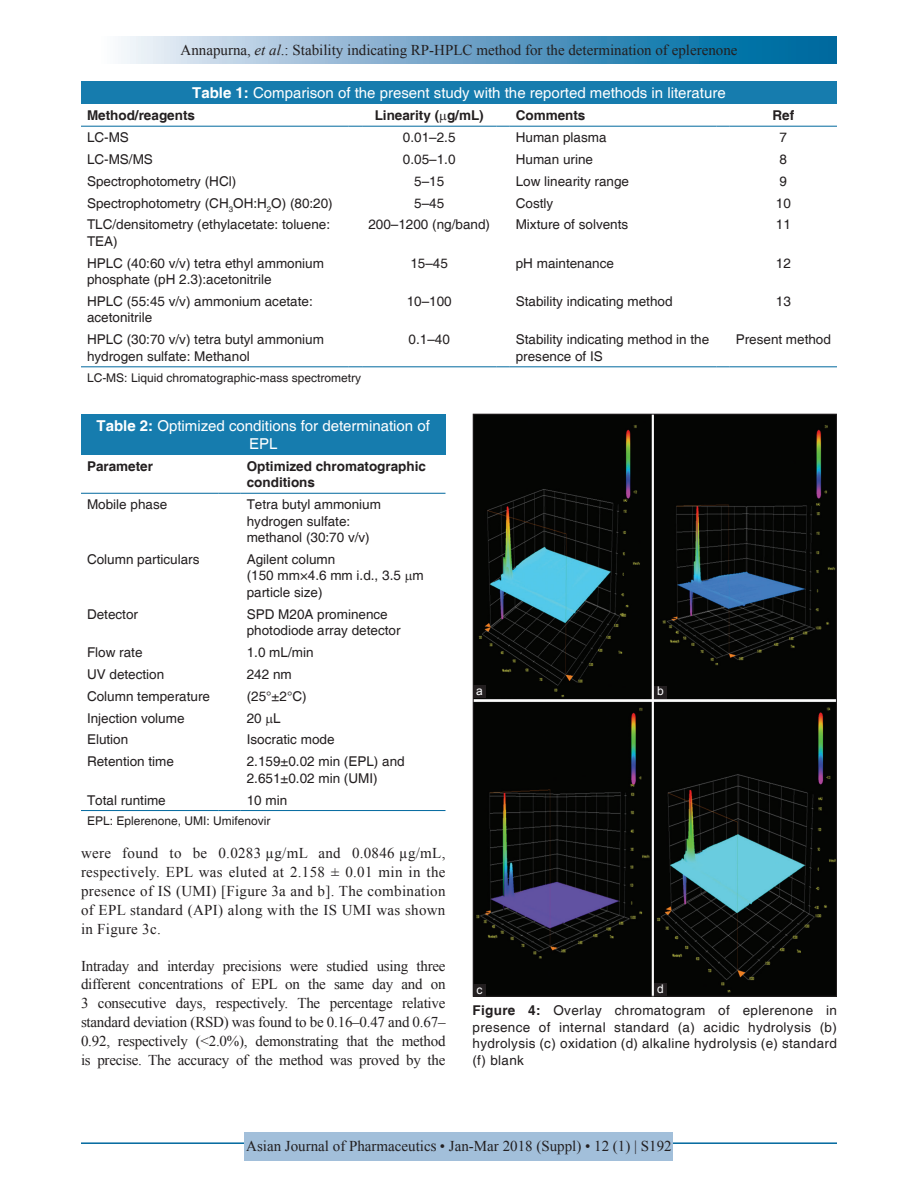
<style>
.page{position:relative;width:918px;height:1188px;background:#fff}
.page>*{position:absolute;margin:0;border:0;box-sizing:border-box;transform-origin:0 0}
.TX{font:15px/18.9px "Times New Roman";color:#231f20;text-align:justify}
.TT{font:15px/18px "Helvetica";color:#fff;text-align:center}
.TB{font:13.5px/16.5px "Helvetica";color:#231f20}
.FGC{font:13.5px/16.5px "Helvetica";letter-spacing:.025em;color:#231f20;text-align:justify}
.TBL{font:13.5px/16.5px "Helvetica";color:#231f20}
.TCH{font:700 13.5px/16.5px "Helvetica";color:#231f20}
.TFN{font:12px "Helvetica";color:#231f20}
.LABEL{font:12px "Arial";color:#fff}
.s1{font-style:italic}
.s2{font-weight:700}
</style>
<div class="page">
<div style="left:81px;top:37px;width:756px;height:27px;background:linear-gradient(to right,#fcf4fb,#005d99)"></div>
<hr style="left:81px;top:1142px;width:756px;height:2px;background:#00689e">
<div style="left:245px;top:1132px;width:428px;height:28px;background:#a2bfda"></div>
<div style="left:81px;top:81px;width:756px;height:23px;background:#167cae"></div>
<hr style="left:81px;top:366px;width:268px;height:1px;background:#00689e">
<svg style="left:349px;top:366px;width:13px;height:1px"></svg>
<hr style="left:362px;top:366px;width:134px;height:1px;background:#00689e">
<svg style="left:496px;top:366px;width:14px;height:1px"></svg>
<hr style="left:510px;top:366px;width:206px;height:1px;background:#00689e">
<svg style="left:716px;top:366px;width:14px;height:1px"></svg>
<hr style="left:730px;top:366px;width:107px;height:1px;background:#00689e">
<hr style="left:81px;top:126px;width:268px;height:1px;background:#00689e">
<svg style="left:349px;top:126px;width:13px;height:1px"></svg>
<hr style="left:362px;top:126px;width:134px;height:1px;background:#00689e">
<svg style="left:496px;top:126px;width:14px;height:1px"></svg>
<hr style="left:510px;top:126px;width:206px;height:1px;background:#00689e">
<svg style="left:716px;top:126px;width:14px;height:1px"></svg>
<hr style="left:730px;top:126px;width:107px;height:1px;background:#00689e">
<div style="left:81px;top:414px;width:365px;height:41px;background:#167cae"></div>
<hr style="left:81px;top:810px;width:137px;height:1px;background:#00689e">
<svg style="left:218px;top:810px;width:23px;height:1px"></svg>
<hr style="left:241px;top:810px;width:205px;height:1px;background:#00689e">
<hr style="left:81px;top:493px;width:137px;height:1px;background:#00689e">
<svg style="left:218px;top:493px;width:23px;height:1px"></svg>
<hr style="left:241px;top:493px;width:205px;height:1px;background:#00689e">
<img style="left:475px;top:416px;width:360px;height:578px">
<div style="left:473px;top:984px;width:13px;height:13px;background:#231f20"></div>
<div style="left:654px;top:983px;width:13px;height:13px;background:#231f20"></div>
<div style="left:654px;top:686px;width:13px;height:12px;background:#231f20"></div>
<div style="left:473px;top:686px;width:13px;height:12px;background:#231f20"></div>
<p class="TX" style="left:181px;top:41px;width:559px">Annapurna, <span class="s1">et al</span>.: Stability indicating RP-HPLC method for the determination of eplerenone</p>
<p class="TT" style="left:192px;top:84px;width:535px"><span class="s2">Table 1:</span> Comparison of the present study with the reported methods in literature</p>
<p class="TCH" style="left:87px;top:107px;width:110px">Method/reagents</p>
<p class="TCH" style="left:375px;top:107px;width:111px">Linearity ( g/mL)</p>
<p class="TCH" style="left:516px;top:107px;width:71px">Comments</p>
<p class="TCH" style="left:772px;top:107px;width:23px">Ref</p>
<p class="TB" style="left:87px;top:130px;width:43px">LC‑MS</p>
<p class="TB" style="left:403px;top:130px;width:54px">0.01–2.5</p>
<p class="TB" style="left:516px;top:130px;width:92px">Human plasma</p>
<p class="TB" style="left:780px;top:130px;width:9px">7</p>
<p class="TB" style="left:87px;top:151px;width:68px">LC‑MS/MS</p>
<p class="TB" style="left:403px;top:151px;width:54px">0.05–1.0</p>
<p class="TB" style="left:516px;top:151px;width:79px">Human urine</p>
<p class="TB" style="left:780px;top:151px;width:9px">8</p>
<p class="TB" style="left:87px;top:173px;width:151px">Spectrophotometry (HCl)</p>
<p class="TB" style="left:414px;top:173px;width:32px">5–15</p>
<p class="TB" style="left:516px;top:173px;width:115px">Low linearity range</p>
<p class="TB" style="left:780px;top:173px;width:9px">9</p>
<p class="TB" style="left:87px;top:195px;width:247px">Spectrophotometry (CH<sub>3</sub>OH:H<sub>2</sub>O) (80:20)</p>
<p class="TB" style="left:414px;top:195px;width:32px">5–45</p>
<p class="TB" style="left:516px;top:195px;width:39px">Costly</p>
<p class="TB" style="left:776px;top:195px;width:17px">10</p>
<p class="TB" style="left:87px;top:217px;width:245px">TLC/densitometry (ethylacetate: toluene:<br>TEA)</p>
<p class="TB" style="left:368px;top:217px;width:123px">200–1200 (ng/band)</p>
<p class="TB" style="left:516px;top:217px;width:114px">Mixture of solvents</p>
<p class="TB" style="left:776px;top:217px;width:17px">11</p>
<p class="TB" style="left:87px;top:255px;width:239px">HPLC (40:60 v/v) tetra ethyl ammonium phosphate (pH 2.3):acetonitrile</p>
<p class="TB" style="left:410px;top:255px;width:39px">15–45</p>
<p class="TB" style="left:516px;top:255px;width:100px">pH maintenance</p>
<p class="TB" style="left:776px;top:255px;width:17px">12</p>
<p class="TB" style="left:87px;top:293px;width:227px">HPLC (55:45 v/v) ammonium acetate: acetonitrile</p>
<p class="TB" style="left:407px;top:293px;width:47px">10–100</p>
<p class="TB" style="left:516px;top:293px;width:158px">Stability indicating method</p>
<p class="TB" style="left:776px;top:293px;width:17px">13</p>
<p class="TBL" style="left:87px;top:332px;width:239px">HPLC (30:70 v/v) tetra butyl ammonium hydrogen sulfate: Methanol</p>
<p class="TBL" style="left:409px;top:332px;width:43px">0.1–40</p>
<p class="TBL" style="left:516px;top:332px;width:195px">Stability indicating method in the presence of IS</p>
<p class="TBL" style="left:736px;top:332px;width:97px">Present method</p>
<p class="TFN" style="left:87px;top:370px;width:276px">LC‑MS: Liquid chromatographic‑mass spectrometry</p>
<p class="TT" style="left:97px;top:417px;width:335px"><span class="s2">Table 2:</span> Optimized conditions for determination of<br>EPL</p>
<p class="TCH" style="left:87px;top:458px;width:68px">Parameter</p>
<p class="TCH" style="left:247px;top:458px;width:181px">Optimized chromatographic conditions</p>
<p class="TB" style="left:87px;top:497px;width:82px">Mobile phase</p>
<p class="TB" style="left:247px;top:497px;width:136px">Tetra butyl ammonium hydrogen sulfate: methanol (30:70 v/v)</p>
<p class="TB" style="left:87px;top:551px;width:114px">Column particulars</p>
<p class="TB" style="left:247px;top:551px;width:178px">Agilent column<br>(150 mm×4.6 mm i.d., 3.5 m particle size)</p>
<p class="TB" style="left:87px;top:606px;width:53px">Detector</p>
<p class="TB" style="left:247px;top:606px;width:155px">SPD M20A prominence photodiode array detector</p>
<p class="TB" style="left:87px;top:645px;width:57px">Flow rate</p>
<p class="TB" style="left:247px;top:645px;width:68px">1.0 mL/min</p>
<p class="TB" style="left:87px;top:666px;width:79px">UV detection</p>
<p class="TB" style="left:247px;top:666px;width:47px">242 nm</p>
<p class="TB" style="left:87px;top:688px;width:125px">Column temperature</p>
<p class="TB" style="left:247px;top:688px;width:61px">(25°±2°C)</p>
<p class="TB" style="left:87px;top:710px;width:99px">Injection volume</p>
<p class="TB" style="left:247px;top:710px;width:36px">20 L</p>
<p class="TB" style="left:87px;top:732px;width:43px">Elution</p>
<p class="TB" style="left:247px;top:732px;width:89px">Isocratic mode</p>
<p class="TB" style="left:87px;top:754px;width:89px">Retention time</p>
<p class="TB" style="left:247px;top:754px;width:159px">2.159±0.02 min (EPL) and<br>2.651±0.02 min (UMI)</p>
<p class="TBL" style="left:87px;top:792px;width:80px">Total runtime</p>
<p class="TBL" style="left:247px;top:792px;width:42px">10 min</p>
<p class="TFN" style="left:87px;top:814px;width:185px">EPL: Eplerenone, UMI: Umifenovir</p>
<p class="LABEL" style="left:476px;top:683px;width:8px">a</p>
<p class="LABEL" style="left:657px;top:683px;width:8px">b</p>
<p class="TX" style="left:81px;top:843px;width:366px">were found to be 0.0283 µg/mL and 0.0846 µg/mL, respectively. EPL was eluted at 2.158 ± 0.01 min in the presence of IS (UMI) [Figure 3a and b]. The combination of EPL standard (API) along with the IS UMI was shown in Figure 3c.</p>
<p class="TX" style="left:81px;top:956px;width:366px">Intraday and interday precisions were studied using three different concentrations of EPL on the same day and on 3 consecutive days, respectively. The percentage relative standard deviation (RSD) was found to be 0.16–0.47 and 0.67– 0.92, respectively (&lt;2.0%), demonstrating that the method is precise. The accuracy of the method was proved by the</p>
<p class="LABEL" style="left:476px;top:981px;width:7px">c</p>
<p class="LABEL" style="left:657px;top:980px;width:8px">d</p>
<p class="FGC" style="left:472px;top:1003px;width:366px"><span class="s2">Figure 4:</span> Overlay chromatogram of eplerenone in presence of internal standard (a) acidic hydrolysis (b) hydrolysis (c) oxidation (d) alkaline hydrolysis (e) standard (f) blank</p>
<p class="TX" style="left:246px;top:1136px;width:427px">Asian Journal of Pharmaceutics • Jan-Mar 2018 (Suppl) • 12 (1) | S192</p>
</div>
